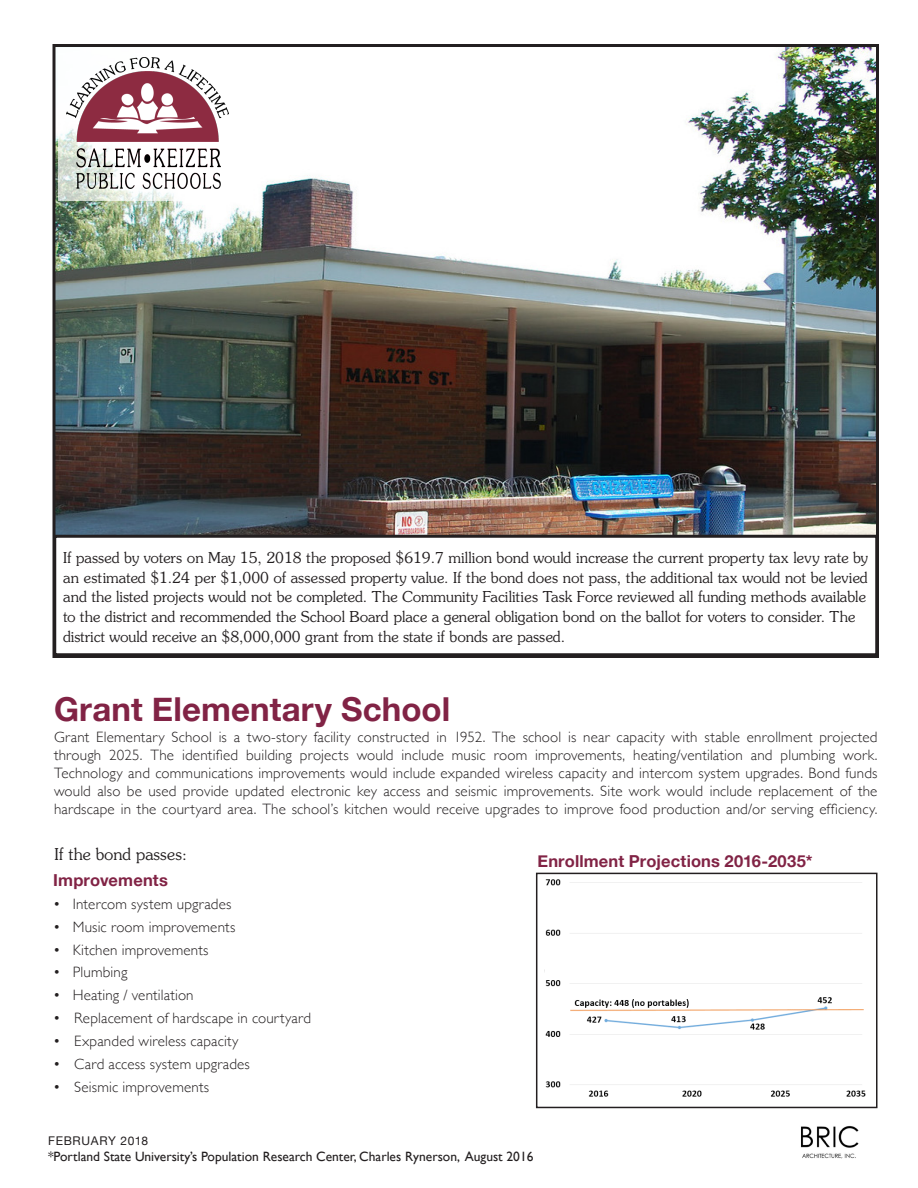
<style>
.page{position:relative;width:918px;height:1188px;background:#fff}
.page>*{position:absolute;margin:0;border:0;box-sizing:border-box;transform-origin:0 0}
.P_Body_1a_-_Roman_10{font:700 33px "Helvetica Neue";letter-spacing:.005em;color:#812345}
.t1{font:18px "Souvenir";color:#231f20}
.t2{font:16.5px/19.8px "Souvenir";color:#231f20}
.P_Table_Body_Copy_2b{font:700 16.5px "Helvetica Neue";letter-spacing:.01em;color:#812345}
.P_Body_1a_-_Roman_9{font:300 15px/18px "Gill Sans";letter-spacing:.01em;color:#231f20;text-align:justify}
.t3{font:13.5px "Gill Sans";color:#231f20}
.t4{font:12px "Helvetica Neue";letter-spacing:.05em;color:#231f20}
</style>
<div class="page">
<img style="left:56px;top:48px;width:819px;height:487px">
<div style="left:536px;top:873px;width:342px;height:235px;border:2px solid #231f20"></div>
<img style="left:544px;top:879px;width:322px;height:218px">
<div style="left:53px;top:535px;width:825px;height:121px;border:3px solid #231f20"></div>
<img style="left:801px;top:1126px;width:58px;height:32px">
<svg style="left:58px;top:49px;width:179px;height:152px"></svg>
<img style="left:67px;top:57px;width:161px;height:132px">
<p class="t2" style="left:63px;top:548px;width:807px">If passed by voters on May 15, 2018 the proposed $619.7 million bond would increase the current property tax levy rate by an estimated $1.24 per $1,000 of assessed property value. If the bond does not pass, the additional tax would not be levied and the listed projects would not be completed. The Community Facilities Task Force reviewed all funding methods available to the district and recommended the School Board place a general obligation bond on the ballot for voters to consider. The district would receive an $8,000,000 grant from the state if bonds are passed.</p>
<p class="P_Body_1a_-_Roman_10" style="left:54px;top:684px;width:398px">Grant Elementary School</p>
<p class="P_Body_1a_-_Roman_9" style="left:54px;top:728px;width:825px">Grant Elementary School is a two-story facility constructed in 1952. The school is near capacity with stable enrollment projected through 2025. The identified building projects would include music room improvements, heating/ventilation and plumbing work.<br>Technology and communications improvements would include expanded wireless capacity and intercom system upgrades. Bond funds would also be used provide updated electronic key access and seismic improvements. Site work would include replacement of the hardscape in the courtyard area. The school’s kitchen would receive upgrades to improve food production and/or serving efficiency.</p>
<p class="P_Table_Body_Copy_2b" style="left:537px;top:848px;width:277px">Enrollment Projections 2016-2035*</p>
<p class="t1" style="left:54px;top:844px;width:134px">If the bond passes:</p>
<p class="P_Table_Body_Copy_2b" style="left:53px;top:867px;width:116px">Improvements</p>
<p class="P_Body_1a_-_Roman_9" style="left:53px;top:894px;width:180px">• Intercom system upgrades</p>
<p class="P_Body_1a_-_Roman_9" style="left:53px;top:917px;width:184px">• Music room improvements</p>
<p class="P_Body_1a_-_Roman_9" style="left:53px;top:940px;width:157px">• Kitchen improvements</p>
<p class="P_Body_1a_-_Roman_9" style="left:53px;top:963px;width:76px">• Plumbing</p>
<p class="P_Body_1a_-_Roman_9" style="left:53px;top:986px;width:142px">• Heating / ventilation</p>
<p class="P_Body_1a_-_Roman_9" style="left:53px;top:1009px;width:260px">• Replacement of hardscape in courtyard</p>
<p class="P_Body_1a_-_Roman_9" style="left:53px;top:1032px;width:187px">• Expanded wireless capacity</p>
<p class="P_Body_1a_-_Roman_9" style="left:53px;top:1055px;width:198px">• Card access system upgrades</p>
<p class="P_Body_1a_-_Roman_9" style="left:53px;top:1078px;width:158px">• Seismic improvements</p>
<p class="t4" style="left:48px;top:1132px;width:102px">FEBRUARY 2018</p>
<p class="t3" style="left:48px;top:1149px;width:487px">*Portland State University’s Population Research Center, Charles Rynerson, August 2016</p>
</div>
